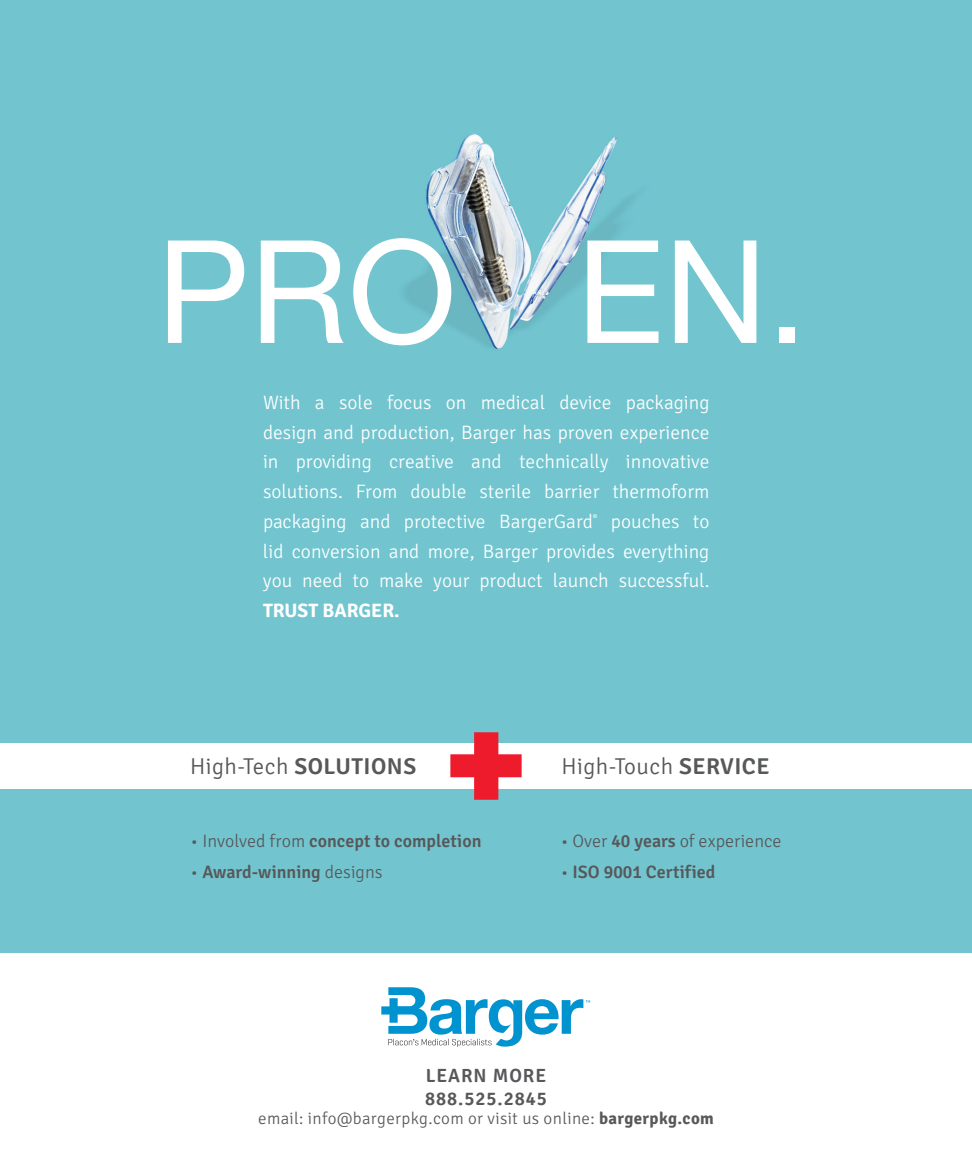
<style>
.page{position:relative;width:972px;height:1175px;background:#fff}
.page>*{position:absolute;margin:0;border:0;box-sizing:border-box;transform-origin:0 0}
.t1{font:143.25px "Helvetica Neue LT Std";color:#fff}
.t2{font:300 22.8px "Signika";letter-spacing:.02em;color:#57585a}
.t3{font:300 19.35px/29.7px "Signika Negative";color:#fff;text-align:justify}
.t4{font:700 19.35px "Signika Negative";color:#fff}
.t5{font:600 19.05px/22.5px "Signika";letter-spacing:.05em;color:#57585a}
.t6{font:600 18px "Signika Negative";color:#57585a}
.t7{font:300 18px "Signika Negative";color:#57585a}
.t8{font:300 16.95px "Signika Negative";letter-spacing:.02em;color:#57585a}
.t9{font:300 7.95px "Signika Negative";color:#fff}
.s1{font-weight:600}
.s2{font-weight:300}
.s3{font-weight:700}
</style>
<div class="page">
<div style="left:0;top:0;width:972px;height:952px;background:#72c5cf"></div>
<div style="left:0;top:743px;width:972px;height:45px;background:#fff"></div>
<svg style="left:450px;top:732px;width:72px;height:67px"></svg>
<svg style="left:381px;top:987px;width:209px;height:59px"></svg>
<h1 class="t1" style="left:157px;top:206px;width:652px">PRO EN.</h1>
<p class="t3" style="left:263px;top:388px;width:448px">With a sole focus on medical device packaging design and production, Barger has proven experience in providing creative and technically innovative solutions. From double sterile barrier thermoform packaging and protective BargerGard</p>
<p class="t3" style="left:263px;top:507px;width:448px;text-indent:348px">pouches to lid conversion and more, Barger provides everything you need to make your product launch successful.</p>
<p class="t4" style="left:263px;top:599px;width:138px">TRUST BARGER.</p>
<p class="t9" style="left:593px;top:513px;width:6px">®</p>
<p class="t2" style="left:190px;top:753px;width:228px">High-Tech <span class="s1">SOLUTIONS</span></p>
<p class="t2" style="left:562px;top:753px;width:210px">High-Touch <span class="s1">SERVICE</span></p>
<p class="t6" style="left:191px;top:830px;width:292px"><span class="s2">• Involved from</span> concept to completion</p>
<p class="t7" style="left:561px;top:830px;width:222px">• Over <span class="s1">40 years</span> of experience</p>
<p class="t6" style="left:191px;top:861px;width:194px"><span class="s2">•</span> Award-winning <span class="s2">designs</span></p>
<p class="t6" style="left:561px;top:861px;width:156px"><span class="s2">•</span> ISO 9001 Certified</p>
<p class="t5" style="left:425px;top:1064px;width:123px">LEARN MORE<br>888.525.2845</p>
<p class="t8" style="left:258px;top:1108px;width:457px">email: info@bargerpkg.com or visit us online: <span class="s3">bargerpkg.com</span></p>
</div>
